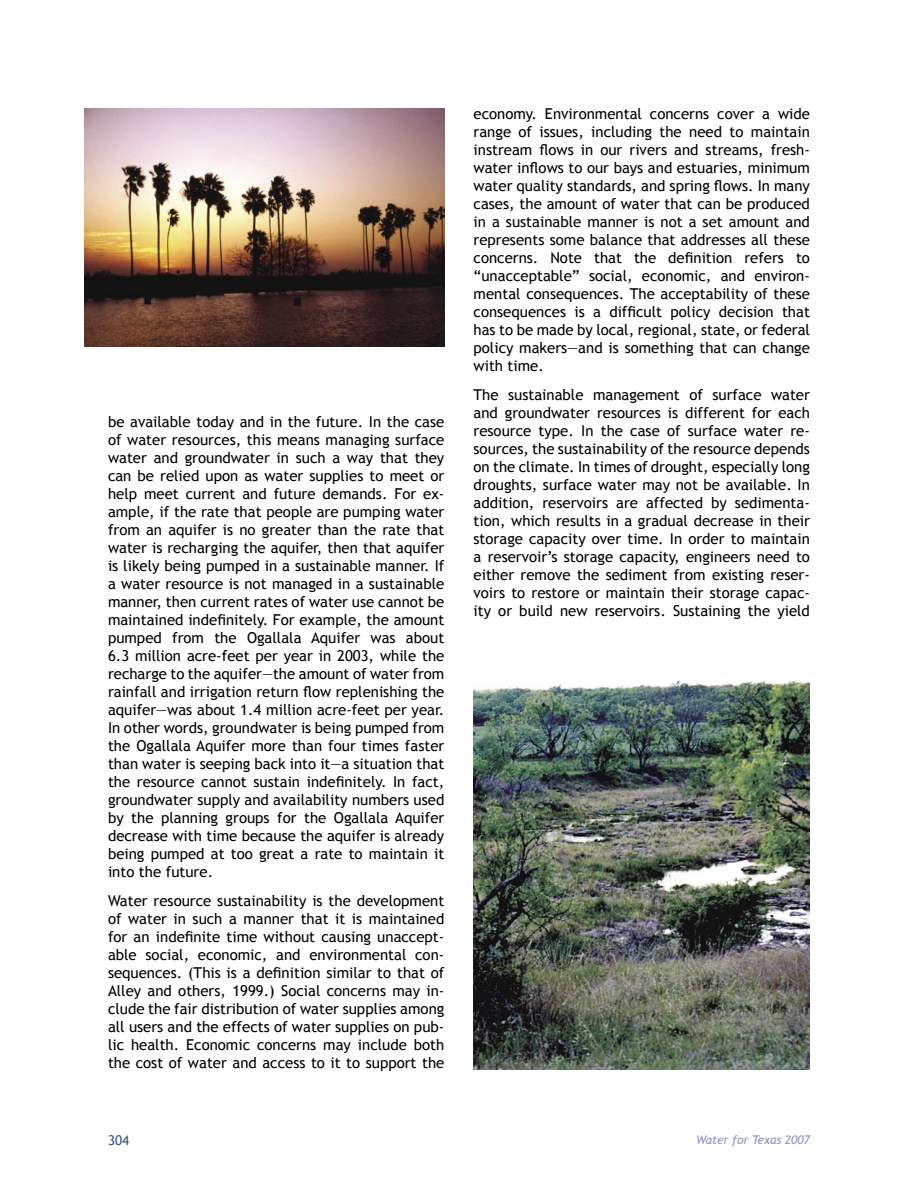
<style>
.page{position:relative;width:918px;height:1188px;background:#fff}
.page>*{position:absolute;margin:0;border:0;box-sizing:border-box;transform-origin:0 0}
.t1{font:15px/18px "Trebuchet MS";color:#000;text-align:justify}
.t2{font:13.5px "Trebuchet MS";color:#324e8b}
.t3{font:italic 12px "Trebuchet MS";color:#8b95bd}
</style>
<div class="page">
<img style="left:474px;top:680px;width:336px;height:390px">
<img style="left:85px;top:108px;width:359px;height:238px">
<p class="t1" style="left:108px;top:413px;width:338px">be available today and in the future. In the case of water resources, this means managing surface water and groundwater in such a way that they can be relied upon as water supplies to meet or help meet current and future demands. For ex&shy;ample, if the rate that people are pumping water from an aquifer is no greater than the rate that water is recharging the aquifer, then that aquifer is likely being pumped in a sustainable manner. If a water resource is not managed in a sustainable manner, then current rates of water use cannot be maintained indefinitely. For example, the amount pumped from the Ogallala Aquifer was about 6.3 million acre-feet per year in 2003, while the recharge to the aquifer—the amount of water from rainfall and irrigation return flow replenishing the aquifer—was about 1.4 million acre-feet per year.<br>In other words, groundwater is being pumped from the Ogallala Aquifer more than four times faster than water is seeping back into it—a situation that the resource cannot sustain indefinitely. In fact, groundwater supply and availability numbers used by the planning groups for the Ogallala Aquifer decrease with time because the aquifer is already being pumped at too great a rate to maintain it into the future.</p>
<p class="t1" style="left:108px;top:892px;width:338px">Water resource sustainability is the development of water in such a manner that it is maintained for an indefinite time without causing unaccept&shy;able social, economic, and environmental con&shy;sequences. (This is a definition similar to that of Alley and others, 1999.) Social concerns may in&shy;clude the fair distribution of water supplies among all users and the effects of water supplies on pub&shy;lic health. Economic concerns may include both the cost of water and access to it to support the</p>
<p class="t1" style="left:474px;top:105px;width:338px">economy. Environmental concerns cover a wide range of issues, including the need to maintain instream flows in our rivers and streams, fresh&shy;water inflows to our bays and estuaries, minimum water quality standards, and spring flows. In many cases, the amount of water that can be produced in a sustainable manner is not a set amount and represents some balance that addresses all these concerns. Note that the definition refers to “unacceptable” social, economic, and environ&shy;mental consequences. The acceptability of these consequences is a difficult policy decision that has to be made by local, regional, state, or federal policy makers—and is something that can change with time.</p>
<p class="t1" style="left:474px;top:386px;width:338px">The sustainable management of surface water and groundwater resources is different for each resource type. In the case of surface water re&shy;sources, the sustainability of the resource depends on the climate. In times of drought, especially long droughts, surface water may not be available. In addition, reservoirs are affected by sedimenta&shy;tion, which results in a gradual decrease in their storage capacity over time. In order to maintain a reservoir’s storage capacity, engineers need to either remove the sediment from existing reser&shy;voirs to restore or maintain their storage capac&shy;ity or build new reservoirs. Sustaining the yield</p>
<p class="t2" style="left:108px;top:1133px;width:23px">304</p>
<p class="t3" style="left:696px;top:1133px;width:115px">Water for Texas 2007</p>
</div>
